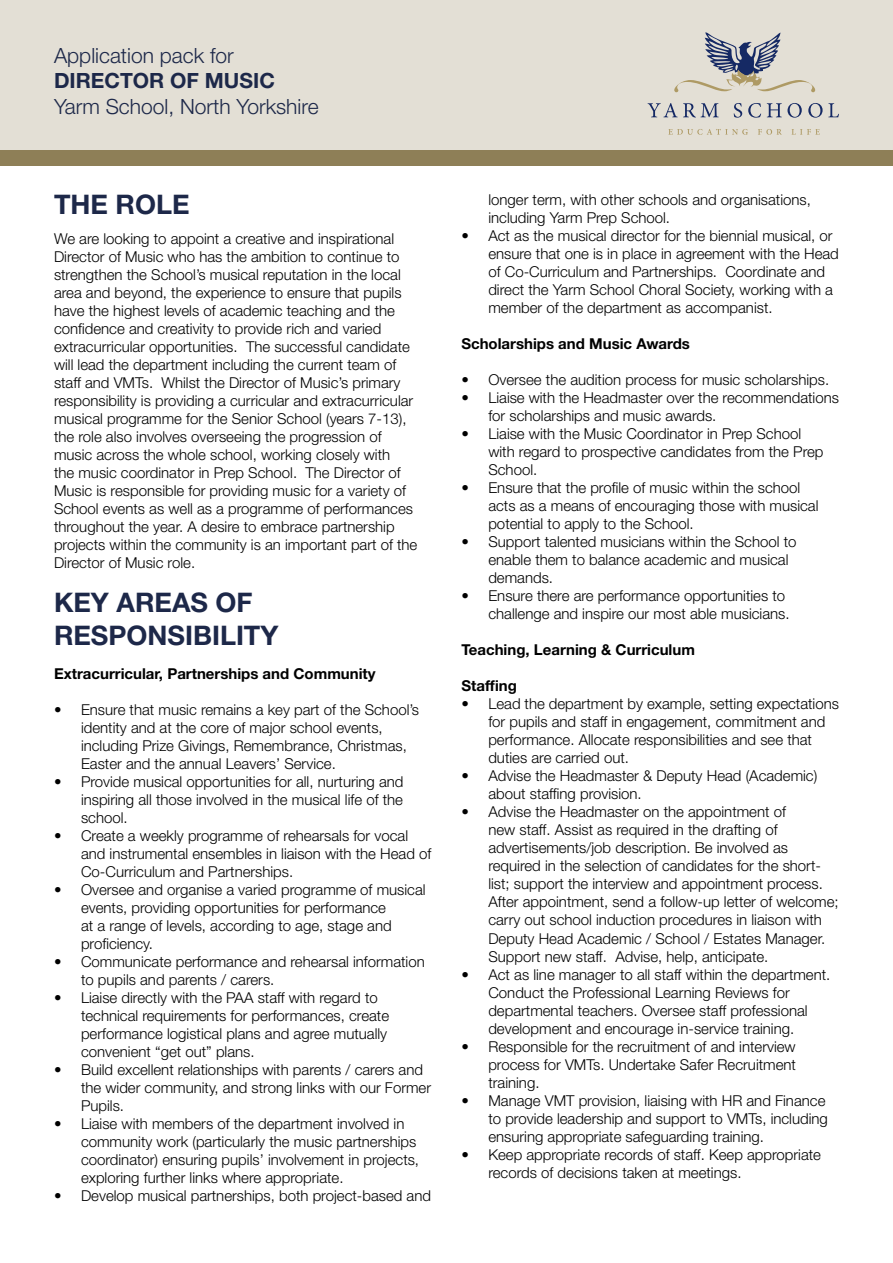
<style>
.page{position:relative;width:893px;height:1263px;background:#fff}
.page>*{position:absolute;margin:0;border:0;box-sizing:border-box;transform-origin:0 0}
.t1{font:700 27px/32.4px "Helvetica Neue LT Std";color:#1d2849}
.t2{font:300 21px "Helvetica Neue LT Std";color:#1d2849}
.t3{font:700 21px "Helvetica Neue LT Std";color:#1d2849}
.t4{font:300 15px/18px "Helvetica Neue LT Std";color:#000}
.t5{font:700 15px "Helvetica Neue LT Std";color:#000}
</style>
<div class="page">
<div style="left:0;top:0;width:893px;height:150px;background:#e3dfd5"></div>
<div style="left:0;top:150px;width:893px;height:16px;background:#8e7f57"></div>
<svg style="left:648px;top:103px;width:71px;height:14px"></svg>
<svg style="left:734px;top:103px;width:8px;height:15px"></svg>
<svg style="left:748px;top:103px;width:13px;height:15px"></svg>
<svg style="left:767px;top:103px;width:35px;height:15px"></svg>
<svg style="left:808px;top:103px;width:31px;height:15px"></svg>
<svg style="left:668px;top:129px;width:80px;height:6px"></svg>
<svg style="left:758px;top:129px;width:24px;height:6px"></svg>
<svg style="left:791px;top:129px;width:29px;height:6px"></svg>
<svg style="left:674px;top:32px;width:141px;height:60px"></svg>
<h2 class="t2" style="left:54px;top:43px;width:181px">Application pack for</h2>
<h2 class="t3" style="left:54px;top:68px;width:222px">DIRECTOR OF MUSIC</h2>
<h2 class="t2" style="left:54px;top:93px;width:266px">Yarm School, North Yorkshire</h2>
<h1 class="t1" style="left:54px;top:188px;width:137px">THE ROLE</h1>
<p class="t4" style="left:54px;top:229px;width:365px">We are looking to appoint a creative and inspirational Director of Music who has the ambition to continue to strengthen the School’s musical reputation in the local area and beyond, the experience to ensure that pupils have the highest levels of academic teaching and the confidence and creativity to provide rich and varied extracurricular opportunities. The successful candidate will lead the department including the current team of staff and VMTs. Whilst the Director of Music’s primary responsibility is providing a curricular and extracurricular musical programme for the Senior School (years 7-13), the role also involves overseeing the progression of music across the whole school, working closely with<br>the music coordinator in Prep School. The Director of Music is responsible for providing music for a variety of School events as well as a programme of performances throughout the year. A desire to embrace partnership projects within the community is an important part of the Director of Music role.</p>
<h1 class="t1" style="left:54px;top:586px;width:226px">KEY AREAS OF<br>RESPONSIBILITY</h1>
<p class="t5" style="left:54px;top:665px;width:323px">Extracurricular, Partnerships and Community</p>
<p class="t4" style="left:81px;top:701px;width:340px;text-indent:-27px">• Ensure that music remains a key part of the School’s identity and at the core of major school events, including Prize Givings, Remembrance, Christmas, Easter and the annual Leavers’ Service.</p>
<p class="t4" style="left:81px;top:773px;width:324px;text-align:justify;text-indent:-27px">• Provide musical opportunities for all, nurturing and inspiring all those involved in the musical life of the school.</p>
<p class="t4" style="left:81px;top:827px;width:352px;text-indent:-27px">• Create a weekly programme of rehearsals for vocal and instrumental ensembles in liaison with the Head of<br>Co-Curriculum and Partnerships.</p>
<p class="t4" style="left:81px;top:881px;width:346px;text-indent:-27px">• Oversee and organise a varied programme of musical events, providing opportunities for performance<br>at a range of levels, according to age, stage and proficiency.</p>
<p class="t4" style="left:81px;top:953px;width:345px;text-indent:-27px">• Communicate performance and rehearsal information to pupils and parents / carers.</p>
<p class="t4" style="left:81px;top:989px;width:310px;text-indent:-27px">• Liaise directly with the PAA staff with regard to technical requirements for performances, create performance logistical plans and agree mutually convenient “get out” plans.</p>
<p class="t4" style="left:81px;top:1061px;width:352px;text-indent:-27px">• Build excellent relationships with parents / carers and the wider community, and strong links with our Former<br>Pupils.</p>
<p class="t4" style="left:81px;top:1115px;width:340px;text-indent:-27px">• Liaise with members of the department involved in community work (particularly the music partnerships coordinator) ensuring pupils’ involvement in projects, exploring further links where appropriate.</p>
<p class="t4" style="left:54px;top:1187px;width:379px">• Develop musical partnerships, both project-based and</p>
<p class="t4" style="left:488px;top:191px;width:324px">longer term, with other schools and organisations, including Yarm Prep School.</p>
<p class="t4" style="left:488px;top:227px;width:352px;text-indent:-27px">• Act as the musical director for the biennial musical, or ensure that one is in place in agreement with the Head of Co-Curriculum and Partnerships. Coordinate and direct the Yarm School Choral Society, working with a member of the department as accompanist.</p>
<p class="t5" style="left:461px;top:335px;width:230px">Scholarships and Music Awards</p>
<p class="t4" style="left:461px;top:371px;width:369px">• Oversee the audition process for music scholarships.</p>
<p class="t4" style="left:488px;top:389px;width:352px;text-indent:-27px">• Liaise with the Headmaster over the recommendations for scholarships and music awards.</p>
<p class="t4" style="left:488px;top:425px;width:337px;text-indent:-27px">• Liaise with the Music Coordinator in Prep School with regard to prospective candidates from the Prep<br>School.</p>
<p class="t4" style="left:488px;top:479px;width:332px;text-indent:-27px">• Ensure that the profile of music within the school acts as a means of encouraging those with musical potential to apply to the School.</p>
<p class="t4" style="left:488px;top:533px;width:310px;text-indent:-27px">• Support talented musicians within the School to enable them to balance academic and musical demands.</p>
<p class="t4" style="left:461px;top:587px;width:330px;text-align:right">• Ensure there are performance opportunities to challenge and inspire our most able musicians.</p>
<p class="t5" style="left:461px;top:641px;width:235px">Teaching, Learning &amp; Curriculum</p>
<p class="t5" style="left:461px;top:677px;width:57px">Staffing</p>
<p class="t4" style="left:488px;top:695px;width:352px;text-indent:-27px">• Lead the department by example, setting expectations for pupils and staff in engagement, commitment and performance. Allocate responsibilities and see that duties are carried out.</p>
<p class="t4" style="left:488px;top:767px;width:330px;text-indent:-27px">• Advise the Headmaster &amp; Deputy Head (Academic) about staffing provision.</p>
<p class="t4" style="left:488px;top:803px;width:352px;text-indent:-27px">• Advise the Headmaster on the appointment of<br>new staff. Assist as required in the drafting of advertisements/job description. Be involved as required in the selection of candidates for the short&shy;list; support the interview and appointment process.<br>After appointment, send a follow-up letter of welcome; carry out school induction procedures in liaison with Deputy Head Academic / School / Estates Manager.<br>Support new staff. Advise, help, anticipate.</p>
<p class="t4" style="left:488px;top:965px;width:344px;text-indent:-27px">• Act as line manager to all staff within the department.<br>Conduct the Professional Learning Reviews for departmental teachers. Oversee staff professional development and encourage in-service training.</p>
<p class="t4" style="left:488px;top:1037px;width:309px;text-align:justify;text-indent:-27px">• Responsible for the recruitment of and interview process for VMTs. Undertake Safer Recruitment training.</p>
<p class="t4" style="left:488px;top:1091px;width:341px;text-indent:-27px">• Manage VMT provision, liaising with HR and Finance to provide leadership and support to VMTs, including ensuring appropriate safeguarding training.</p>
<p class="t4" style="left:488px;top:1145px;width:334px;text-indent:-27px">• Keep appropriate records of staff. Keep appropriate records of decisions taken at meetings.</p>
</div>
